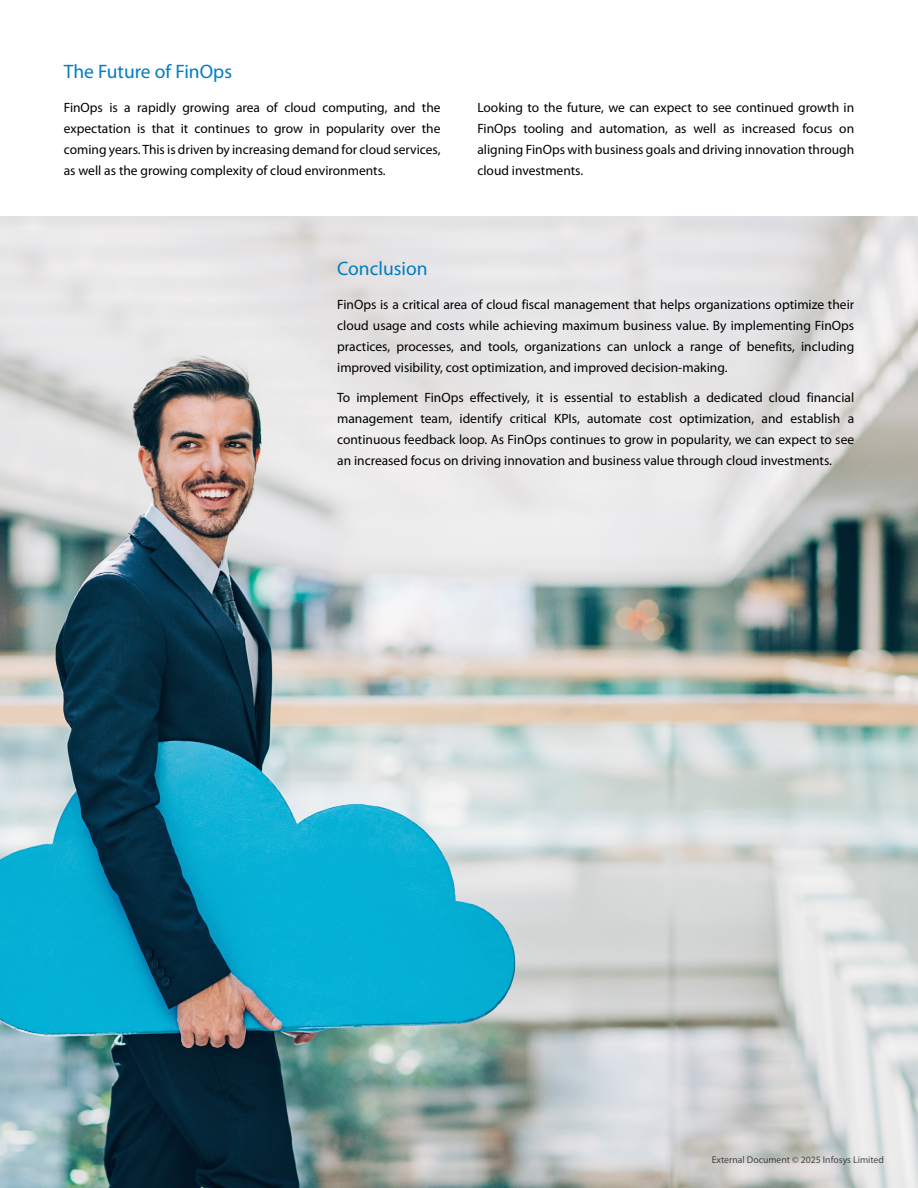
<style>
.page{position:relative;width:918px;height:1188px;background:#fff}
.page>*{position:absolute;margin:0;border:0;box-sizing:border-box;transform-origin:0 0}
.t1{font:19.5px "Myriad Pro";color:#007dc3}
.t2{font:13.5px/21px "Myriad Pro";color:#000;text-align:justify}
.t3{font:9.75px "Myriad Pro";color:#6d6e71}
</style>
<div class="page">
<img style="left:0;top:217px;width:918px;height:971px">
<h1 class="t1" style="left:64px;top:60px;width:170px">The Future of FinOps</h1>
<p class="t2" style="left:64px;top:97px;width:378px">FinOps is a rapidly growing area of cloud computing, and the expectation is that it continues to grow in popularity over the coming years. This is driven by increasing demand for cloud services, as well as the growing complexity of cloud environments.</p>
<h1 class="t1" style="left:337px;top:257px;width:92px">Conclusion</h1>
<p class="t2" style="left:477px;top:97px;width:378px">Looking to the future, we can expect to see continued growth in FinOps tooling and automation, as well as increased focus on aligning FinOps with business goals and driving innovation through cloud investments.</p>
<p class="t2" style="left:337px;top:294px;width:519px">FinOps is a critical area of cloud fiscal management that helps organizations optimize their cloud usage and costs while achieving maximum business value. By implementing FinOps practices, processes, and tools, organizations can unlock a range of benefits, including improved visibility, cost optimization, and improved decision-making.</p>
<p class="t2" style="left:337px;top:386px;width:519px">To implement FinOps effectively, it is essential to establish a dedicated cloud financial management team, identify critical KPIs, automate cost optimization, and establish a continuous feedback loop. As FinOps continues to grow in popularity, we can expect to see an increased focus on driving innovation and business value through cloud investments.</p>
<p class="t3" style="left:712px;top:1154px;width:174px">External Document © 2025 Infosys Limited</p>
</div>
